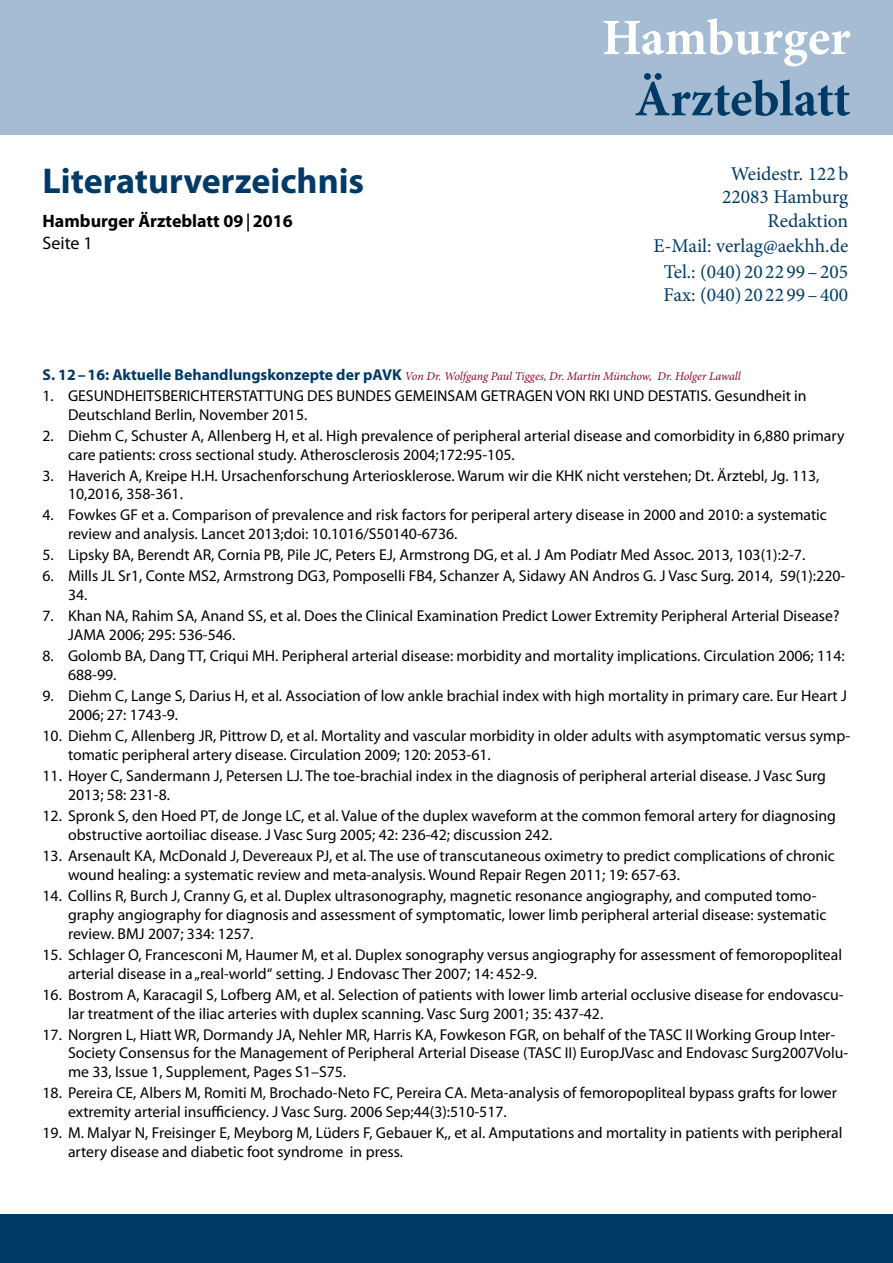
<style>
.page{position:relative;width:893px;height:1263px;background:#fff}
.page>*{position:absolute;margin:0;border:0;box-sizing:border-box;transform-origin:0 0}
.t1{font:700 51px "Minion Pro";letter-spacing:-.005em;color:#003a66}
.t2{font:700 51px "Minion Pro";letter-spacing:-.005em;color:#fff}
.t3{font:700 36px "Myriad Pro";color:#003a66}
.t4{font:19.5px/23.4px "Minion Pro";color:#003a66;text-align:right}
.t5{font:700 18px/21.6px "Myriad Pro";color:#000}
.t6{font:15.75px/18.9px "Myriad Pro";color:#000}
.t7{font:italic 12px "Minion Pro";letter-spacing:-.01em;color:#8c092b}
.s1{font-family:"Minion Pro"}
.s2{font-weight:400}
.s3{font-family:"Myriad Pro";font-weight:700;font-style:normal;font-size:15.75px;color:#003a66}
</style>
<div class="page">
<div style="left:0;top:1214px;width:893px;height:49px;background:#003a66"></div>
<div style="left:0;top:0;width:893px;height:135px;background:#a6bcd4"></div>
<h2 class="t3" style="left:43px;top:157px;width:323px">Literaturverzeichnis</h2>
<p class="t5" style="left:43px;top:210px;width:252px">Hamburger Ärzteblatt 09<span class="s1">|</span>2016<br><span class="s2">Seite 1</span></p>
<h1 class="t2" style="left:602px;top:2px;width:250px">Hamburger</h1>
<h1 class="t1" style="left:634px;top:63px;width:217px">Ärzteblatt</h1>
<p class="t4" style="left:722px;top:162px;width:128px">Weidestr. 122b<br>22083 Hamburg<br>Redaktion</p>
<p class="t4" style="left:653px;top:233px;width:196px;line-height:25.5px;text-align:center">E-Mail: verlag@aekhh.de<br>Tel.: (040) 20 22 99–205</p>
<p class="t4" style="left:664px;top:283px;width:186px">Fax: (040) 20 22 99–400</p>
<p class="t7" style="left:43px;top:368px;width:700px"><span class="s3">S. 12–16: Aktuelle Behandlungskonzepte der pAVK</span> Von Dr. Wolfgang Paul Tigges, Dr. Martin Münchow, Dr. Holger Lawall</p>
<p class="t6" style="left:68px;top:386px;width:740px;text-indent:-26px">1. GESUNDHEITSBERICHTERSTATTUNG DES BUNDES GEMEINSAM GETRAGEN VON RKI UND DESTATIS. Gesundheit in<br>Deutschland Berlin, November 2015.</p>
<p class="t6" style="left:68px;top:426px;width:778px;text-indent:-26px">2. Diehm C, Schuster A, Allenberg H, et al. High prevalence of peripheral arterial disease and comorbidity in 6,880 primary care patients: cross sectional study. Atherosclerosis 2004;172:95-105.</p>
<p class="t6" style="left:68px;top:466px;width:753px;text-indent:-26px">3. Haverich A, Kreipe H.H. Ursachenforschung Arteriosklerose. Warum wir die KHK nicht verstehen; Dt. Ärztebl, Jg. 113,<br>10,2016, 358-361.</p>
<p class="t6" style="left:68px;top:505px;width:760px;text-indent:-26px">4. Fowkes GF et a. Comparison of prevalence and risk factors for periperal artery disease in 2000 and 2010: a systematic review and analysis. Lancet 2013;doi: 10.1016/S50140-6736.</p>
<p class="t6" style="left:43px;top:545px;width:764px">5. Lipsky BA, Berendt AR, Cornia PB, Pile JC, Peters EJ, Armstrong DG, et al. J Am Podiatr Med Assoc. 2013, 103(1):2-7.</p>
<p class="t6" style="left:68px;top:566px;width:779px;text-indent:-26px">6. Mills JL Sr1, Conte MS2, Armstrong DG3, Pomposelli FB4, Schanzer A, Sidawy AN Andros G. J Vasc Surg. 2014, 59(1):220-<br>34.</p>
<p class="t6" style="left:68px;top:606px;width:773px;text-indent:-26px">7. Khan NA, Rahim SA, Anand SS, et al. Does the Clinical Examination Predict Lower Extremity Peripheral Arterial Disease?<br>JAMA 2006; 295: 536-546.</p>
<p class="t6" style="left:68px;top:646px;width:778px;text-indent:-26px">8. Golomb BA, Dang TT, Criqui MH. Peripheral arterial disease: morbidity and mortality implications. Circulation 2006; 114:<br>688-99.</p>
<p class="t6" style="left:68px;top:686px;width:780px;text-indent:-26px">9. Diehm C, Lange S, Darius H, et al. Association of low ankle brachial index with high mortality in primary care. Eur Heart J<br>2006; 27: 1743-9.</p>
<p class="t6" style="left:68px;top:726px;width:784px;text-indent:-26px">10. Diehm C, Allenberg JR, Pittrow D, et al. Mortality and vascular morbidity in older adults with asymptomatic versus symp&shy;tomatic peripheral artery disease. Circulation 2009; 120: 2053-61.</p>
<p class="t6" style="left:68px;top:766px;width:759px;text-indent:-26px">11. Hoyer C, Sandermann J, Petersen LJ. The toe-brachial index in the diagnosis of peripheral arterial disease. J Vasc Surg<br>2013; 58: 231-8.</p>
<p class="t6" style="left:68px;top:806px;width:769px;text-indent:-26px">12. Spronk S, den Hoed PT, de Jonge LC, et al. Value of the duplex waveform at the common femoral artery for diagnosing obstructive aortoiliac disease. J Vasc Surg 2005; 42: 236-42; discussion 242.</p>
<p class="t6" style="left:68px;top:846px;width:768px;text-indent:-26px">13. Arsenault KA, McDonald J, Devereaux PJ, et al. The use of transcutaneous oximetry to predict complications of chronic wound healing: a systematic review and meta-analysis. Wound Repair Regen 2011; 19: 657-63.</p>
<p class="t6" style="left:68px;top:886px;width:760px;text-indent:-26px">14. Collins R, Burch J, Cranny G, et al. Duplex ultrasonography, magnetic resonance angiography, and computed tomo&shy;graphy angiography for diagnosis and assessment of symptomatic, lower limb peripheral arterial disease: systematic review. BMJ 2007; 334: 1257.</p>
<p class="t6" style="left:68px;top:945px;width:775px;text-indent:-26px">15. Schlager O, Francesconi M, Haumer M, et al. Duplex sonography versus angiography for assessment of femoropopliteal arterial disease in a „real-world“ setting. J Endovasc Ther 2007; 14: 452-9.</p>
<p class="t6" style="left:68px;top:985px;width:777px;text-indent:-26px">16. Bostrom A, Karacagil S, Lofberg AM, et al. Selection of patients with lower limb arterial occlusive disease for endovascu&shy;lar treatment of the iliac arteries with duplex scanning. Vasc Surg 2001; 35: 437-42.</p>
<p class="t6" style="left:68px;top:1024px;width:782px;text-indent:-26px">17. Norgren L, Hiatt WR, Dormandy JA, Nehler MR, Harris KA, Fowkeson FGR, on behalf of the TASC II Working Group Inter-<br>Society Consensus for the Management of Peripheral Arterial Disease (TASC II) EuropJVasc and Endovasc Surg2007Volu&shy;me 33, Issue 1, Supplement, Pages S1–S75.</p>
<p class="t6" style="left:68px;top:1083px;width:770px;text-indent:-26px">18. Pereira CE, Albers M, Romiti M, Brochado-Neto FC, Pereira CA. Meta-analysis of femoropopliteal bypass grafts for lower extremity arterial insufficiency. J Vasc Surg. 2006 Sep;44(3):510-517.</p>
<p class="t6" style="left:68px;top:1123px;width:776px;text-indent:-26px">19. M. Malyar N, Freisinger E, Meyborg M, Lüders F, Gebauer K,, et al. Amputations and mortality in patients with peripheral artery disease and diabetic foot syndrome in press.</p>
</div>
